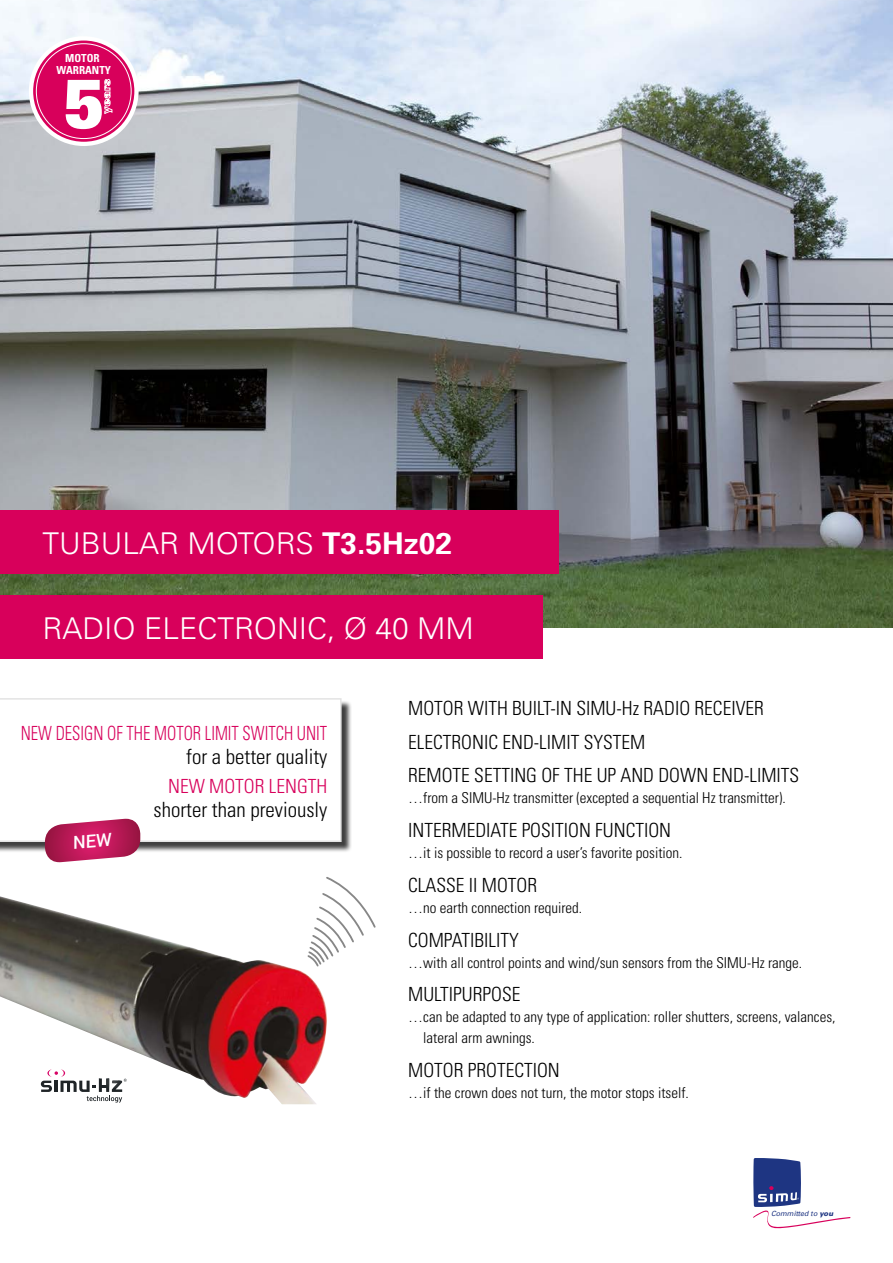
<style>
.page{position:relative;width:893px;height:1263px;background:#fff}
.page>*{position:absolute;margin:0;border:0;box-sizing:border-box;transform-origin:0 0}
.t1{font:300 30px "Univers";color:#fff}
.t2{font:300 condensed 21px "Univers";color:#000}
.t3{font:300 condensed 19.5px/33.8px "Univers";color:#000}
.t4{font:300 condensed 19.5px "Univers";color:#d8005b;scale:.85 1}
.t5{font:300 condensed 19.5px "Univers";color:#d8005b}
.t6{font:300 condensed 15px/21px "Univers";color:#000}
.t7{font:700 condensed 11.1px/12px "Univers";color:#fff;text-align:center}
.t8{font:italic 7.2px "Univers";color:#1e3582}
.s1{font-weight:700}
.s2{font-weight:900}
</style>
<div class="page">
<img style="left:0;top:0;width:893px;height:627px">
<svg style="left:753px;top:1158px;width:97px;height:71px"></svg>
<svg style="left:31px;top:38px;width:105px;height:106px;fill:#d8005b"></svg>
<div style="left:29px;top:36px;width:110px;height:110px;border:4px solid #fff;border-radius:50%"></div>
<svg style="left:66px;top:79px;width:47px;height:50px"></svg>
<div style="left:0;top:700px;width:352px;height:152px;background:#000;opacity:.75"></div>
<svg style="left:0;top:698px;width:342px;height:144px"></svg>
<img style="left:0;top:896px;width:327px;height:208px">
<div style="left:0;top:510px;width:558px;height:64px;background:#d8005b"></div>
<div style="left:0;top:595px;width:542px;height:64px;background:#d8005b"></div>
<svg style="left:41px;top:1069px;width:86px;height:33px"></svg>
<svg style="left:306px;top:877px;width:70px;height:91px"></svg>
<svg style="left:45px;top:819px;width:95px;height:44px"></svg>
<p class="t7" style="left:56px;top:51px;width:56px">MOTOR<br>WARRANTY</p>
<h1 class="t1" style="left:43px;top:526px;width:411px">TUBULAR MOTORS <span class="s1">T3.5Hz02</span></h1>
<h1 class="t1" style="left:43px;top:611px;width:433px">RADIO ELECTRONIC, Ø 40 MM</h1>
<h3 class="t4" style="left:21px;top:722px;width:362px">NEW DESIGN OF THE MOTOR LIMIT SWITCH UNIT</h3>
<h2 class="t2" style="left:186px;top:744px;width:143px">for a better quality</h2>
<h3 class="t5" style="left:168px;top:774px;width:161px">NEW MOTOR LENGTH</h3>
<h2 class="t2" style="left:154px;top:797px;width:175px">shorter than previously</h2>
<h3 class="t3" style="left:408px;top:691px;width:393px">MOTOR WITH BUILT-IN SIMU-Hz RADIO RECEIVER<br>ELECTRONIC END-LIMIT SYSTEM<br>REMOTE SETTING OF THE UP AND DOWN END-LIMITS</h3>
<p class="t6" style="left:408px;top:787px;width:379px">…from a SIMU-Hz transmitter (excepted a sequential Hz transmitter).</p>
<h3 class="t3" style="left:408px;top:813px;width:264px">INTERMEDIATE POSITION FUNCTION</h3>
<p class="t6" style="left:408px;top:842px;width:276px">…it is possible to record a user’s favorite position.</p>
<h3 class="t3" style="left:408px;top:868px;width:130px">CLASSE II MOTOR</h3>
<p class="t6" style="left:408px;top:897px;width:176px">…no earth connection required.</p>
<h3 class="t3" style="left:408px;top:922px;width:112px">COMPATIBILITY</h3>
<p class="t6" style="left:408px;top:952px;width:396px">…with all control points and wind/sun sensors from the SIMU-Hz range.</p>
<h3 class="t3" style="left:408px;top:977px;width:114px">MULTIPURPOSE</h3>
<p class="t6" style="left:423px;top:1006px;width:414px;text-indent:-15px">…can be adapted to any type of application: roller shutters, screens, valances, lateral arm awnings.</p>
<h3 class="t3" style="left:408px;top:1053px;width:153px">MOTOR PROTECTION</h3>
<p class="t6" style="left:408px;top:1082px;width:282px">…if the crown does not turn, the motor stops itself.</p>
<p class="t8" style="left:771px;top:1209px;width:64px">Committed to <span class="s2">you</span></p>
</div>
